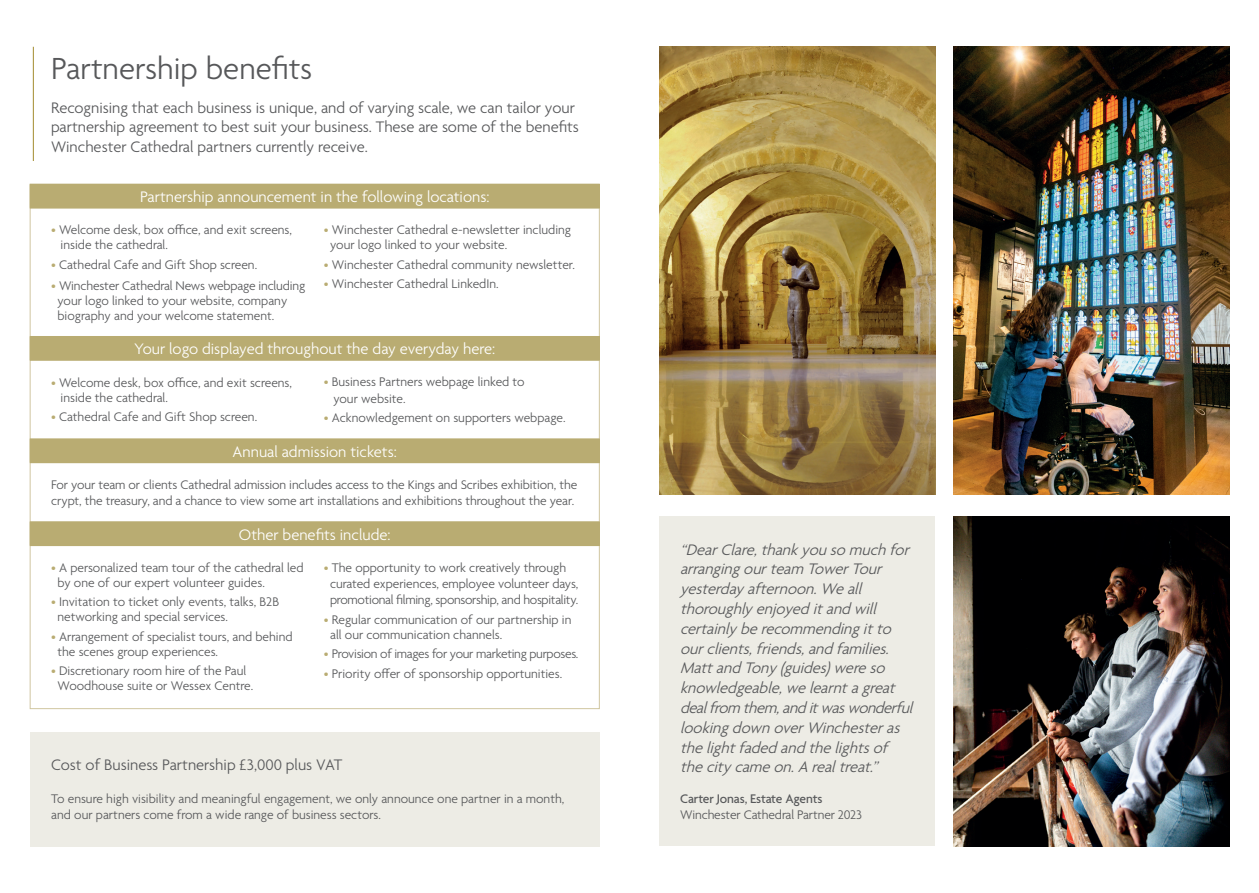
<style>
.page{position:relative;width:1259px;height:893px;background:#fff}
.page>*{position:absolute;margin:0;border:0;box-sizing:border-box;transform-origin:0 0}
.t1{font:300 33px "Agenda";color:#57585a}
.t2{font:italic 300 16.5px/19.8px "Agenda";letter-spacing:-.02em;color:#57585a}
.t3{font:300 16.5px/19.8px "Agenda";color:#57585a}
.t4{font:300 16.5px "Agenda";color:#fff}
.t5{font:300 13.5px/15px "Agenda";color:#57585a}
.t6{font:300 13.5px "Agenda";letter-spacing:-.02em;color:#57585a}
.t7{font:500 13.5px "Agenda";letter-spacing:-.01em;color:#57585a}
.s1{color:#b9ac72}
</style>
<div class="page">
<div style="left:30px;top:732px;width:570px;height:114px;background:#edece5"></div>
<div style="left:659px;top:516px;width:276px;height:330px;background:#edece5"></div>
<img style="left:953px;top:516px;width:276px;height:330px">
<hr style="left:33px;top:47px;width:1px;height:114px;background:#ad9845">
<img style="left:659px;top:47px;width:276px;height:447px">
<img style="left:953px;top:47px;width:276px;height:447px">
<div style="left:30px;top:184px;width:569px;height:24px;background:#b9ac72"></div>
<hr style="left:30px;top:184px;width:570px;height:1px;background:#b9ac72">
<hr style="left:30px;top:208px;width:570px;height:1px;background:#b9ac72">
<svg style="left:599px;top:185px;width:1px;height:23px"></svg>
<div style="left:30px;top:336px;width:569px;height:24px;background:#b9ac72"></div>
<hr style="left:30px;top:336px;width:570px;height:1px;background:#b9ac72">
<hr style="left:30px;top:360px;width:570px;height:1px;background:#b9ac72">
<svg style="left:599px;top:337px;width:1px;height:23px"></svg>
<div style="left:30px;top:439px;width:569px;height:24px;background:#b9ac72"></div>
<hr style="left:30px;top:438px;width:570px;height:1px;background:#b9ac72">
<hr style="left:30px;top:462px;width:570px;height:1px;background:#b9ac72">
<svg style="left:599px;top:439px;width:1px;height:23px"></svg>
<div style="left:30px;top:522px;width:569px;height:24px;background:#b9ac72"></div>
<hr style="left:30px;top:521px;width:570px;height:1px;background:#b9ac72">
<hr style="left:30px;top:545px;width:570px;height:1px;background:#b9ac72">
<svg style="left:599px;top:522px;width:1px;height:23px"></svg>
<h1 class="t1" style="left:51px;top:50px;width:263px">Partnership benefits</h1>
<p class="t3" style="left:51px;top:98px;width:529px">Recognising that each business is unique, and of varying scale, we can tailor your partnership agreement to best suit your business. These are some of the benefits<br>Winchester Cathedral partners currently receive.</p>
<p class="t4" style="left:140px;top:188px;width:351px">Partnership announcement in the following locations:</p>
<p class="t5" style="left:61px;top:223px;width:233px;text-indent:-10px"><span class="s1">•</span> Welcome desk, box office, and exit screens, inside the cathedral.</p>
<p class="t5" style="left:51px;top:258px;width:208px"><span class="s1">•</span> Cathedral Cafe and Gift Shop screen.</p>
<p class="t5" style="left:57px;top:279px;width:249px;text-indent:-6px"><span class="s1">•</span> Winchester Cathedral News webpage including your logo linked to your website, company biography and your welcome statement.</p>
<p class="t5" style="left:330px;top:223px;width:242px;text-indent:-6px"><span class="s1">•</span> Winchester Cathedral e-newsletter including your logo linked to your website.</p>
<p class="t5" style="left:324px;top:258px;width:253px"><span class="s1">•</span> Winchester Cathedral community newsletter.</p>
<p class="t5" style="left:324px;top:277px;width:176px"><span class="s1">•</span> Winchester Cathedral LinkedIn.</p>
<p class="t4" style="left:134px;top:340px;width:362px">Your logo displayed throughout the day everyday here:</p>
<p class="t5" style="left:61px;top:376px;width:233px;text-indent:-10px"><span class="s1">•</span> Welcome desk, box office, and exit screens, inside the cathedral.</p>
<p class="t5" style="left:51px;top:410px;width:208px"><span class="s1">•</span> Cathedral Cafe and Gift Shop screen.</p>
<p class="t5" style="left:333px;top:375px;width:193px;line-height:16.2px;text-indent:-10px"><span class="s1">•</span> Business Partners webpage linked to your website.</p>
<p class="t5" style="left:324px;top:411px;width:243px"><span class="s1">•</span> Acknowledgement on supporters webpage.</p>
<p class="t4" style="left:233px;top:442px;width:166px">Annual admission tickets:</p>
<p class="t5" style="left:51px;top:477px;width:527px;line-height:16.2px">For your team or clients Cathedral admission includes access to the Kings and Scribes exhibition, the crypt, the treasury, and a chance to view some art installations and exhibitions throughout the year.</p>
<p class="t4" style="left:239px;top:525px;width:153px">Other benefits include:</p>
<p class="t5" style="left:57px;top:561px;width:248px;text-indent:-6px"><span class="s1">•</span> A personalized team tour of the cathedral led by one of our expert volunteer guides.</p>
<p class="t5" style="left:57px;top:595px;width:223px;text-indent:-6px"><span class="s1">•</span> Invitation to ticket only events, talks, B2B networking and special services.</p>
<p class="t5" style="left:57px;top:630px;width:237px;text-indent:-6px"><span class="s1">•</span> Arrangement of specialist tours, and behind the scenes group experiences.</p>
<p class="t5" style="left:51px;top:664px;width:204px;text-align:center"><span class="s1">•</span> Discretionary room hire of the Paul<br>Woodhouse suite or Wessex Centre.</p>
<p class="t5" style="left:330px;top:560px;width:250px;line-height:16.2px;text-indent:-6px"><span class="s1">•</span> The opportunity to work creatively through curated experiences, employee volunteer days, promotional filming, sponsorship, and hospitality.</p>
<p class="t5" style="left:330px;top:613px;width:243px;text-indent:-6px"><span class="s1">•</span> Regular communication of our partnership in all our communication channels.</p>
<p class="t6" style="left:324px;top:647px;width:256px"><span class="s1">•</span> Provision of images for your marketing purposes.</p>
<p class="t5" style="left:324px;top:667px;width:240px"><span class="s1">•</span> Priority offer of sponsorship opportunities.</p>
<p class="t3" style="left:51px;top:756px;width:293px">Cost of Business Partnership £3,000 plus VAT</p>
<p class="t5" style="left:51px;top:791px;width:514px;line-height:16.2px">To ensure high visibility and meaningful engagement, we only announce one partner in a month, and our partners come from a wide range of business sectors.</p>
<p class="t2" style="left:680px;top:540px;width:238px">“DearClare,thankyousomuchfor arrangingourteam TowerTour yesterdayafternoon.Weall thoroughlyenjoyeditandwill certainlyberecommendingitto ourclients,friends,andfamilies.<br>MattandTony(guides)wereso knowledgeable,welearntagreat dealfrom them,anditwaswonderful lookingdownoverWinchesteras thelightfadedandthelightsof thecitycameon.A realtreat.”</p>
<p class="t7" style="left:680px;top:791px;width:144px">Carter Jonas, Estate Agents</p>
<p class="t5" style="left:680px;top:808px;width:183px">Winchester Cathedral Partner 2023</p>
</div>
